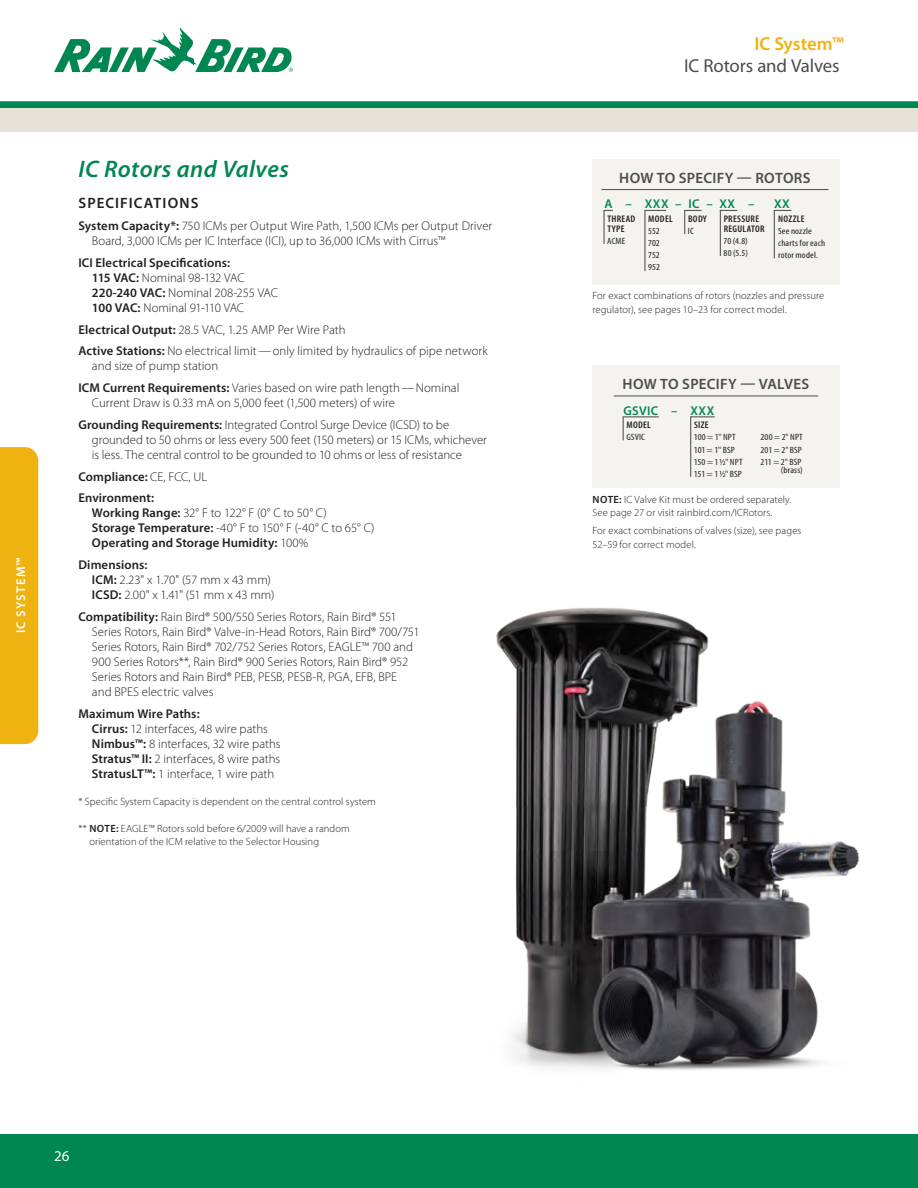
<style>
.page{position:relative;width:918px;height:1188px;background:#fff}
.page>*{position:absolute;margin:0;border:0;box-sizing:border-box;transform-origin:0 0}
.t1{font:italic 600 24px "Myriad Pro";letter-spacing:.02em;color:#008751}
.t2{font:18.75px "Myriad Pro";letter-spacing:-.01em;color:#4b4c4d}
.t3{font:600 18.75px "Myriad Pro";letter-spacing:-.005em;color:#efb211}
.t4{font:600 15px "Myriad Pro";letter-spacing:.015em;color:#4b4c4d}
.t5{font:600 15px "Myriad Pro";letter-spacing:.07em;color:#231f20}
.t6{font:15px "Myriad Pro";color:#fff}
.t7{font:300 12.75px/15px "Myriad Pro";color:#231f20}
.t8{font:600 12.75px/15px "Myriad Pro";letter-spacing:.01em;color:#231f20}
.t9{font:600 12.75px "Myriad Pro";letter-spacing:.04em;color:#008751}
.t10{font:600 12.75px "Myriad Pro";letter-spacing:.09em;color:#fff}
.t11{font:300 10.5px/13.5px "Myriad Pro";letter-spacing:.01em;color:#231f20}
.t12{font:600 condensed 9.6px/9.9px "Myriad Pro";letter-spacing:.03em;color:#231f20;scale:1.05 1}
.t13{font:condensed 9.15px/12.1px "Myriad Pro";letter-spacing:.01em;color:#231f20;scale:1.11 1}
.s1{font-weight:600}
.s2{font-weight:300}
</style>
<div class="page">
<div style="left:0;top:108px;width:918px;height:24px;background:#e6e2d7"></div>
<div style="left:0;top:101px;width:918px;height:7px;background:#008751"></div>
<svg style="left:54px;top:27px;width:239px;height:45px"></svg>
<div style="left:0;top:1134px;width:918px;height:54px;background:#008751"></div>
<img style="left:496px;top:607px;width:364px;height:463px">
<div style="left:0;top:447px;width:38px;height:297px;background:#efb211"></div>
<div style="left:592px;top:365px;width:248px;height:123px;background:#f5f3ef"></div>
<hr style="left:614px;top:396px;width:204px;height:1px;background:#4b4c4d">
<svg style="left:623px;top:417px;width:1px;height:23px"></svg>
<hr style="left:690px;top:417px;width:1px;height:60px;background:#57585a">
<hr style="left:623px;top:416px;width:36px;height:1px;background:#57585a">
<svg style="left:690px;top:416px;width:25px;height:1px"></svg>
<div style="left:592px;top:159px;width:248px;height:126px;background:#f5f3ef"></div>
<hr style="left:601px;top:189px;width:227px;height:1px;background:#4b4c4d">
<hr style="left:603px;top:211px;width:2px;height:33px;background:#57585a">
<hr style="left:644px;top:210px;width:2px;height:61px;background:#57585a">
<hr style="left:720px;top:210px;width:1px;height:46px;background:#57585a">
<hr style="left:774px;top:210px;width:1px;height:48px;background:#57585a">
<svg style="left:644px;top:210px;width:22px;height:1px"></svg>
<svg style="left:684px;top:210px;width:18px;height:24px"></svg>
<svg style="left:721px;top:210px;width:16px;height:1px"></svg>
<svg style="left:775px;top:210px;width:16px;height:1px"></svg>
<p class="t10" style="left:14px;top:633px;width:77px;rotate:-90deg">IC SYSTEM™</p>
<h1 class="t1" style="left:78px;top:155px;width:212px">IC Rotors and Valves</h1>
<p class="t5" style="left:79px;top:195px;width:121px">SPECIFICATIONS</p>
<p class="t7" style="left:92px;top:219px;width:402px;text-indent:-13px"><span class="s1">System Capacity*:</span> 750 ICMs per Output Wire Path, 1,500 ICMs per Output Driver<br>Board, 3,000 ICMs per IC Interface (ICI), up to 36,000 ICMs with Cirrus™</p>
<p class="t8" style="left:92px;top:255px;width:188px;text-indent:-14px">ICI Electrical Specifications:<br>115 VAC: <span class="s2">Nominal 98‑132 VAC<br></span>220-240 VAC: <span class="s2">Nominal 208-255 VAC<br></span>100 VAC: <span class="s2">Nominal 91-110 VAC</span></p>
<p class="t7" style="left:78px;top:319px;width:411px;line-height:21.8px"><span class="s1">Electrical Output:</span> 28.5 VAC, 1.25 AMP Per Wire Path<br><span class="s1">Active Stations:</span> No electrical limit—only limited by hydraulics of pipe network</p>
<p class="t7" style="left:78px;top:355px;width:382px;line-height:21.8px;text-indent:14px">and size of pump station<br><span class="s1">ICM Current Requirements:</span> Varies based on wire path length—Nominal</p>
<p class="t7" style="left:78px;top:392px;width:372px;line-height:21.8px;text-indent:14px">Current Draw is 0.33 mA on 5,000 feet (1,500 meters) of wire<br><span class="s1">Grounding Requirements:</span> Integrated Control Surge Device (ICSD) to be</p>
<p class="t7" style="left:92px;top:432px;width:396px">grounded to 50 ohms or less every 500 feet (150 meters) or 15 ICMs, whichever is less. The central control to be grounded to 10 ohms or less of resistance</p>
<p class="t8" style="left:78px;top:466px;width:130px;line-height:21.8px">Compliance: <span class="s2">CE, FCC, UL<br></span>Environment:</p>
<p class="t8" style="left:92px;top:506px;width:284px">Working Range: <span class="s2">32° F to 122° F (0° C to 50° C)<br></span>Storage Temperature: <span class="s2">-40° F to 150° F (-40° C to 65° C)<br></span>Operating and Storage Humidity: <span class="s2">100%</span></p>
<p class="t7" style="left:92px;top:558px;width:184px;text-indent:-14px"><span class="s1">Dimensions:<br>ICM:</span> 2.23" x 1.70" (57 mm x 43 mm)<br><span class="s1">ICSD:</span> 2.00" x 1.41" (51 mm x 43 mm)</p>
<p class="t7" style="left:92px;top:609px;width:329px;text-indent:-13px"><span class="s1">Compatibility:</span> Rain Bird® 500/550 Series Rotors, Rain Bird® 551<br>Series Rotors, Rain Bird® Valve-in-Head Rotors, Rain Bird® 700/751<br>Series Rotors, Rain Bird® 702/752 Series Rotors, EAGLE™ 700 and 900 Series Rotors**, Rain Bird® 900 Series Rotors, Rain Bird® 952<br>Series Rotors and Rain Bird® PEB, PESB, PESB-R, PGA, EFB, BPE and BPES electric valves</p>
<p class="t7" style="left:92px;top:706px;width:190px;text-indent:-14px"><span class="s1">Maximum Wire Paths:<br>Cirrus:</span> 12 interfaces, 48 wire paths <span class="s1">Nimbus™:</span> 8 interfaces, 32 wire paths <span class="s1">Stratus™ II:</span> 2 interfaces, 8 wire paths <span class="s1">StratusLT™:</span> 1 interface, 1 wire path</p>
<p class="t11" style="left:78px;top:795px;width:299px">* Specific System Capacity is dependent on the central control system</p>
<p class="t11" style="left:89px;top:822px;width:262px;text-indent:-11px">** <span class="s1">NOTE:</span> EAGLE™ Rotors sold before 6/2009 will have a random orientation of the ICM relative to the Selector Housing</p>
<h2 class="t3" style="left:755px;top:33px;width:91px">IC System™</h2>
<h2 class="t2" style="left:684px;top:56px;width:157px">IC Rotors and Valves</h2>
<p class="t4" style="left:619px;top:169px;width:193px">HOW TO SPECIFY — ROTORS</p>
<p class="t9" style="left:604px;top:197px;width:152px">A – XXX–IC–XX –</p>
<p class="t9" style="left:774px;top:197px;width:17px">XX</p>
<p class="t12" style="left:607px;top:214px;width:28px">THREAD<br>TYPE</p>
<p class="t13" style="left:607px;top:235px;width:18px">ACME</p>
<p class="t12" style="left:648px;top:214px;width:25px">MODEL</p>
<p class="t13" style="left:648px;top:225px;width:12px;text-align:justify">552<br>702<br>752<br>952</p>
<p class="t12" style="left:688px;top:214px;width:20px">BODY</p>
<p class="t13" style="left:688px;top:225px;width:7px">IC</p>
<p class="t12" style="left:778px;top:214px;width:27px">NOZZLE</p>
<p class="t13" style="left:778px;top:225px;width:44px">See nozzle charts for each rotor model.</p>
<p class="t12" style="left:724px;top:214px;width:41px">PRESSURE<br>REGULATOR</p>
<p class="t13" style="left:724px;top:235px;width:24px">70 (4.8)<br>80 (5.5)</p>
<p class="t11" style="left:592px;top:289px;width:233px">For exact combinations of rotors (nozzles and pressure regulator), see pages 10–23 for correct model.</p>
<p class="t4" style="left:623px;top:376px;width:188px">HOW TO SPECIFY — VALVES</p>
<p class="t9" style="left:624px;top:403px;width:92px">GSVIC – XXX</p>
<p class="t12" style="left:627px;top:420px;width:25px">MODEL</p>
<p class="t13" style="left:626px;top:432px;width:18px">GSVIC</p>
<p class="t12" style="left:694px;top:420px;width:15px">SIZE</p>
<p class="t13" style="left:694px;top:432px;width:45px">100 = 1" NPT<br>101 = 1" BSP<br>150 = 11/2" NPT<br>151 = 11/2" BSP</p>
<p class="t13" style="left:761px;top:432px;width:40px;text-align:justify">200 = 2" NPT 201 = 2" BSP 211 = 2" BSP</p>
<p class="t13" style="left:781px;top:464px;width:21px">(brass)</p>
<p class="t11" style="left:592px;top:493px;width:201px"><span class="s1">NOTE:</span> IC Valve Kit must be ordered separately.<br>See page 27 or visit rainbird.com/ICRotors.</p>
<p class="t11" style="left:592px;top:524px;width:211px">For exact combinations of valves (size), see pages<br>52–59 for correct model.</p>
<p class="t6" style="left:54px;top:1148px;width:17px">26</p>
</div>
